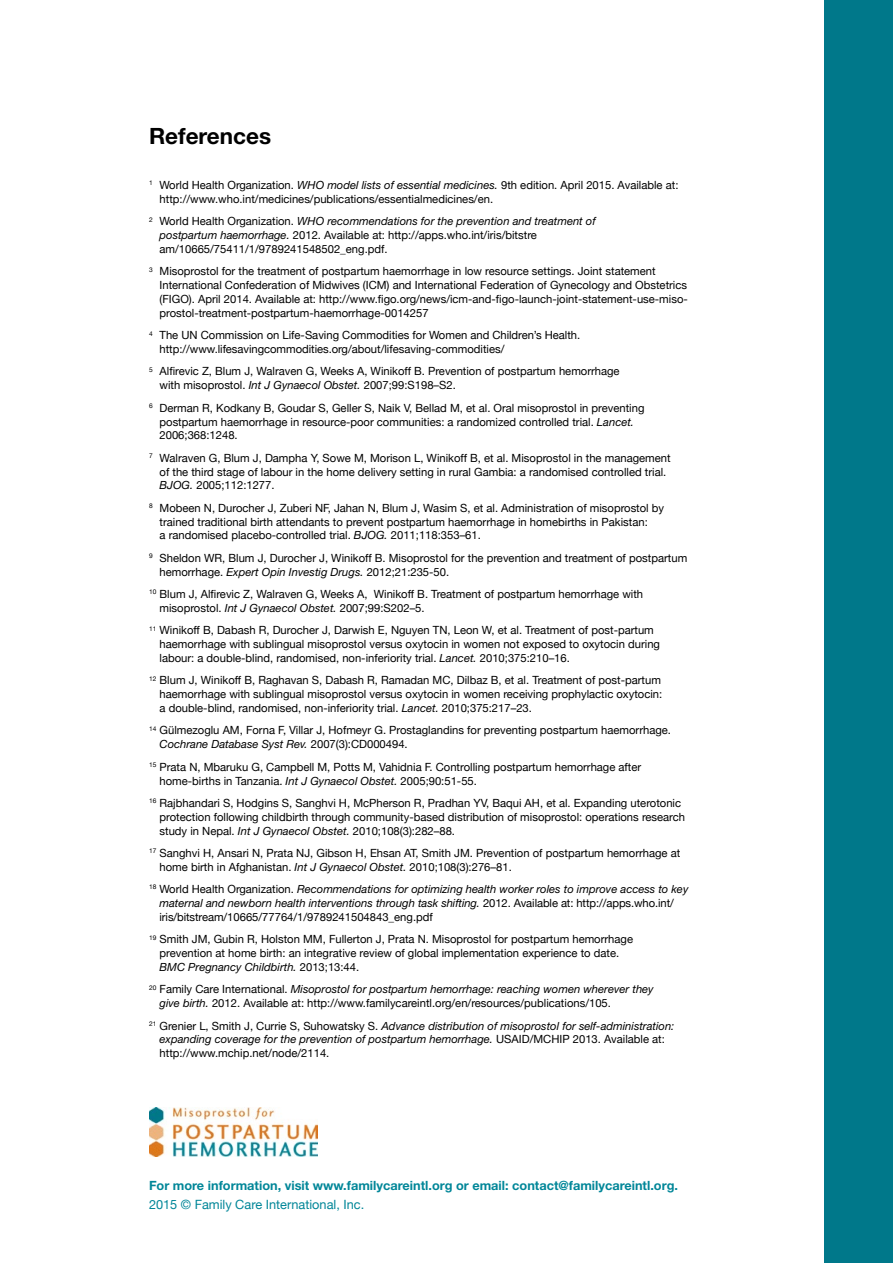
<style>
.page{position:relative;width:893px;height:1263px;background:#fff}
.page>*{position:absolute;margin:0;border:0;box-sizing:border-box;transform-origin:0 0}
.t1{font:700 22.5px "Helvetica Neue";color:#000}
.t2{font:700 12.75px "Helvetica Neue";color:#008698}
.t3{font:12.75px "Helvetica Neue";color:#008698}
.t4{font:11.25px/13.8px "Helvetica Neue";color:#000}
.t5{font:italic 11.25px/13.8px "Helvetica Neue";color:#000}
.s1{font-style:italic}
.s2{font-style:normal}
</style>
<div class="page">
<div style="left:825px;top:0;width:68px;height:1263px;background:#00788a"></div>
<img style="left:150px;top:1107px;width:167px;height:49px">
<h1 class="t1" style="left:149px;top:122px;width:124px">References</h1>
<p class="t4" style="left:160px;top:179px;width:520px;text-indent:-10px"><sup>1</sup> World Health Organization. <span class="s1">WHO model lists of essential medicines.</span> 9th edition. April 2015. Available at: http://www.who.int/medicines/publications/essentialmedicines/en.</p>
<p class="t4" style="left:160px;top:215px;width:438px;text-indent:-10px"><sup>2</sup> World Health Organization. <span class="s1">WHO recommendations for the prevention and treatment of postpartum haemorrhage.</span> 2012. Available at: http://apps.who.int/iris/bitstre am/10665/75411/1/9789241548502_eng.pdf.</p>
<p class="t4" style="left:160px;top:265px;width:530px;text-indent:-10px"><sup>3</sup> Misoprostol for the treatment of postpartum haemorrhage in low resource settings. Joint statement International Confederation of Midwives (ICM) and International Federation of Gynecology and Obstetrics (FIGO). April 2014. Available at: http://www.figo.org/news/icm-and-figo-launch-joint-statement-use-miso&shy;prostol-treatment-postpartum-haemorrhage-0014257</p>
<p class="t4" style="left:160px;top:329px;width:422px;text-indent:-10px"><sup>4</sup> The UN Commission on Life-Saving Commodities for Women and Children’s Health. http://www.lifesavingcommodities.org/about/lifesaving-commodities/</p>
<p class="t4" style="left:160px;top:365px;width:462px;text-indent:-10px"><sup>5</sup> Alfirevic Z, Blum J, Walraven G, Weeks A, Winikoff B. Prevention of postpartum hemorrhage with misoprostol. <span class="s1">Int J Gynaecol Obstet.</span> 2007;99:S198–S2.</p>
<p class="t4" style="left:160px;top:401px;width:486px;text-indent:-10px"><sup>6</sup> Derman R, Kodkany B, Goudar S, Geller S, Naik V, Bellad M, et al. Oral misoprostol in preventing postpartum haemorrhage in resource-poor communities: a randomized controlled trial. <span class="s1">Lancet.<br></span>2006;368:1248.</p>
<p class="t4" style="left:160px;top:451px;width:513px;text-indent:-10px"><sup>7</sup> Walraven G, Blum J, Dampha Y, Sowe M, Morison L, Winikoff B, et al. Misoprostol in the management of the third stage of labour in the home delivery setting in rural Gambia: a randomised controlled trial.<br><span class="s1">BJOG.</span> 2005;112:1277.</p>
<p class="t4" style="left:160px;top:502px;width:506px;text-indent:-10px"><sup>8</sup> Mobeen N, Durocher J, Zuberi NF, Jahan N, Blum J, Wasim S, et al. Administration of misoprostol by trained traditional birth attendants to prevent postpartum haemorrhage in homebirths in Pakistan:<br>a randomised placebo-controlled trial. <span class="s1">BJOG.</span> 2011;118:353–61.</p>
<p class="t4" style="left:160px;top:552px;width:529px;text-indent:-10px"><sup>9</sup> Sheldon WR, Blum J, Durocher J, Winikoff B. Misoprostol for the prevention and treatment of postpartum hemorrhage. <span class="s1">Expert Opin Investig Drugs.</span> 2012;21:235-50.</p>
<p class="t4" style="left:160px;top:588px;width:485px;text-indent:-10px"><sup>10</sup> Blum J, Alfirevic Z, Walraven G, Weeks A, Winikoff B. Treatment of postpartum hemorrhage with misoprostol. <span class="s1">Int J Gynaecol Obstet.</span> 2007;99:S202–5.</p>
<p class="t4" style="left:160px;top:624px;width:502px;text-indent:-10px"><sup>11</sup> Winikoff B, Dabash R, Durocher J, Darwish E, Nguyen TN, Leon W, et al. Treatment of post-partum haemorrhage with sublingual misoprostol versus oxytocin in women not exposed to oxytocin during labour: a double-blind, randomised, non-inferiority trial. <span class="s1">Lancet.</span> 2010;375:210–16.</p>
<p class="t4" style="left:160px;top:674px;width:504px;text-indent:-10px"><sup>12</sup> Blum J, Winikoff B, Raghavan S, Dabash R, Ramadan MC, Dilbaz B, et al. Treatment of post-partum haemorrhage with sublingual misoprostol versus oxytocin in women receiving prophylactic oxytocin: a double-blind, randomised, non-inferiority trial. <span class="s1">Lancet.</span> 2010;375:217–23.</p>
<p class="t4" style="left:160px;top:724px;width:513px;text-indent:-10px"><sup>14</sup> Gülmezoglu AM, Forna F, Villar J, Hofmeyr G. Prostaglandins for preventing postpartum haemorrhage.<br><span class="s1">Cochrane Database Syst Rev.</span> 2007(3):CD000494.</p>
<p class="t4" style="left:160px;top:760px;width:483px;text-indent:-10px"><sup>15</sup> Prata N, Mbaruku G, Campbell M, Potts M, Vahidnia F. Controlling postpartum hemorrhage after home-births in Tanzania. <span class="s1">Int J Gynaecol Obstet.</span> 2005;90:51-55.</p>
<p class="t4" style="left:160px;top:797px;width:527px;text-indent:-10px"><sup>16</sup> Rajbhandari S, Hodgins S, Sanghvi H, McPherson R, Pradhan YV, Baqui AH, et al. Expanding uterotonic protection following childbirth through community-based distribution of misoprostol: operations research study in Nepal. <span class="s1">Int J Gynaecol Obstet.</span> 2010;108(3):282–88.</p>
<p class="t4" style="left:160px;top:847px;width:522px;text-indent:-10px"><sup>17</sup> Sanghvi H, Ansari N, Prata NJ, Gibson H, Ehsan AT, Smith JM. Prevention of postpartum hemorrhage at home birth in Afghanistan. <span class="s1">Int J Gynaecol Obstet.</span> 2010;108(3):276–81.</p>
<p class="t5" style="left:160px;top:882px;width:530px;text-indent:-10px"><sup>18</sup> <span class="s2">World Health Organization.</span> Recommendations for optimizing health worker roles to improve access to key maternal and newborn health interventions through task shifting. <span class="s2">2012. Available at: http://apps.who.int/ iris/bitstream/10665/77764/1/9789241504843_eng.pdf</span></p>
<p class="t4" style="left:160px;top:933px;width:475px;text-indent:-10px"><sup>19</sup> Smith JM, Gubin R, Holston MM, Fullerton J, Prata N. Misoprostol for postpartum hemorrhage prevention at home birth: an integrative review of global implementation experience to date.<br><span class="s1">BMC Pregnancy Childbirth.</span> 2013;13:44.</p>
<p class="t4" style="left:160px;top:983px;width:496px;text-indent:-10px"><sup>20</sup> Family Care International. <span class="s1">Misoprostol for postpartum hemorrhage: reaching women wherever they give birth.</span> 2012. Available at: http://www.familycareintl.org/en/resources/publications/105.</p>
<p class="t5" style="left:160px;top:1018px;width:516px;text-indent:-10px"><sup>21</sup> <span class="s2">Grenier L, Smith J, Currie S, Suhowatsky S.</span> Advance distribution of misoprostol for self-administration: expanding coverage for the prevention of postpartum hemorrhage. <span class="s2">USAID/MCHIP 2013. Available at: http://www.mchip.net/node/2114.</span></p>
<p class="t2" style="left:149px;top:1177px;width:530px">For more information, visit www.familycareintl.org or email: contact@familycareintl.org.</p>
<p class="t3" style="left:149px;top:1195px;width:217px">2015 © Family Care International, Inc.</p>
</div>
